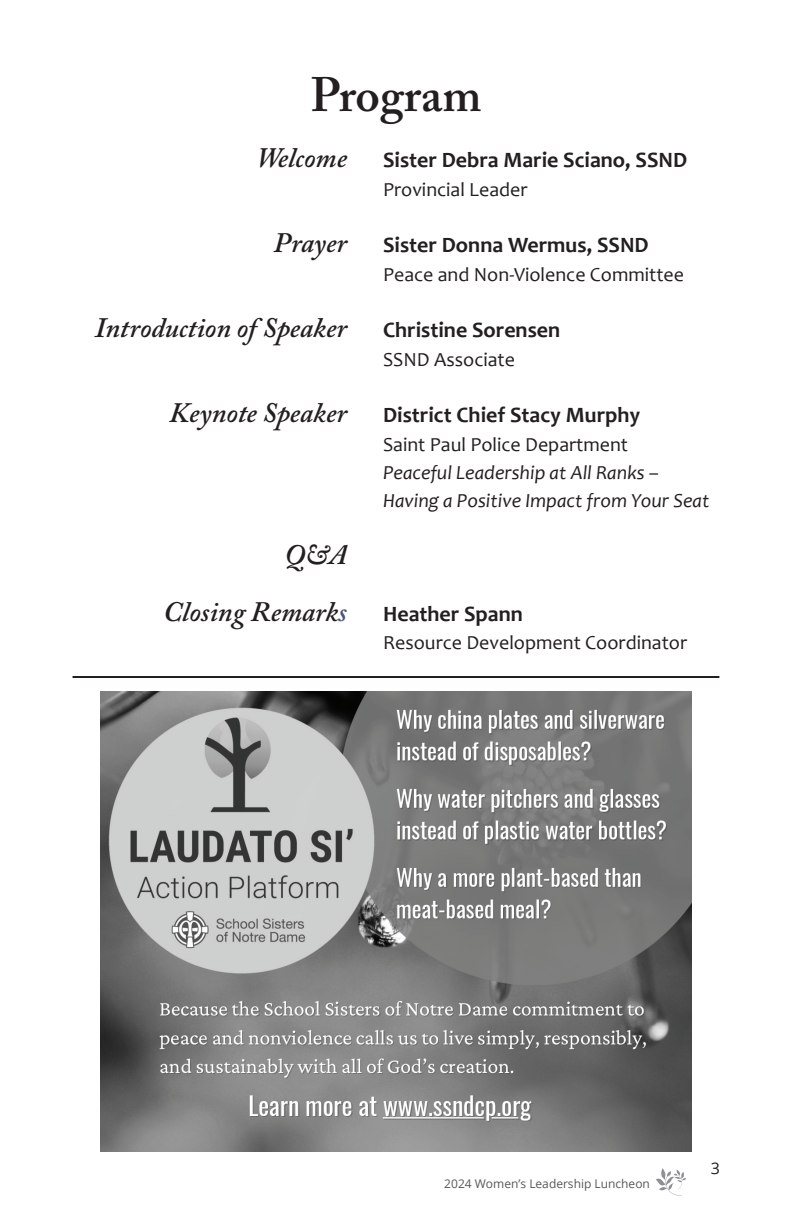
<style>
.page{position:relative;width:792px;height:1224px;background:#fff}
.page>*{position:absolute;margin:0;border:0;box-sizing:border-box;transform-origin:0 0}
.t1{font:600 48px "Adobe Caslon Pro";color:#231f20}
.t2{font:italic 600 28px/56.8px "Adobe Caslon Pro";color:#231f20;text-align:right}
.t3{font:700 22px "Candara";color:#231f20}
.t4{font:20px "Candara";color:#231f20}
.t5{font:italic 20px/28.4px "Candara";color:#231f20}
.t6{font:16px "Open Sans";color:#231f20}
.t7{font:12px "Open Sans";color:#57585a}
.s1{color:#475778}
</style>
<div class="page">
<svg style="left:656px;top:1168px;width:30px;height:28px"></svg>
<hr style="left:73px;top:676px;width:646px;height:2px;background:#231f20">
<img style="left:100px;top:692px;width:592px;height:460px">
<h1 class="t1" style="left:310px;top:66px;width:173px">Program</h1>
<h2 class="t2" style="left:256px;top:129px;width:92px">Welcome</h2>
<p class="t3" style="left:383px;top:146px;width:306px">Sister Debra Marie Sciano, SSND</p>
<p class="t4" style="left:383px;top:177px;width:146px">Provincial Leader</p>
<h2 class="t2" style="left:273px;top:214px;width:75px">Prayer</h2>
<p class="t3" style="left:383px;top:231px;width:267px">Sister Donna Wermus, SSND</p>
<p class="t4" style="left:383px;top:262px;width:303px">Peace and Non-Violence Committee</p>
<h2 class="t2" style="left:95px;top:299px;width:254px">Introduction of Speaker</h2>
<p class="t3" style="left:383px;top:316px;width:179px">Christine Sorensen</p>
<p class="t4" style="left:383px;top:347px;width:134px">SSND Associate</p>
<h2 class="t2" style="left:169px;top:384px;width:179px">Keynote Speaker</h2>
<p class="t3" style="left:383px;top:401px;width:259px">District Chief Stacy Murphy</p>
<p class="t4" style="left:383px;top:432px;width:247px">Saint Paul Police Department</p>
<p class="t5" style="left:383px;top:458px;width:328px">Peaceful Leadership at All Ranks –<br>Having a Positive Impact from Your Seat</p>
<h2 class="t2" style="left:164px;top:526px;width:185px">Q&amp;A<br>Closing Remark<span class="s1">s</span></h2>
<p class="t3" style="left:383px;top:600px;width:141px">Heather Spann</p>
<p class="t4" style="left:383px;top:630px;width:306px">Resource Development Coordinator</p>
<p class="t7" style="left:444px;top:1175px;width:207px">2024 Women’s Leadership Luncheon</p>
<p class="t6" style="left:711px;top:1157px;width:11px">3</p>
</div>
